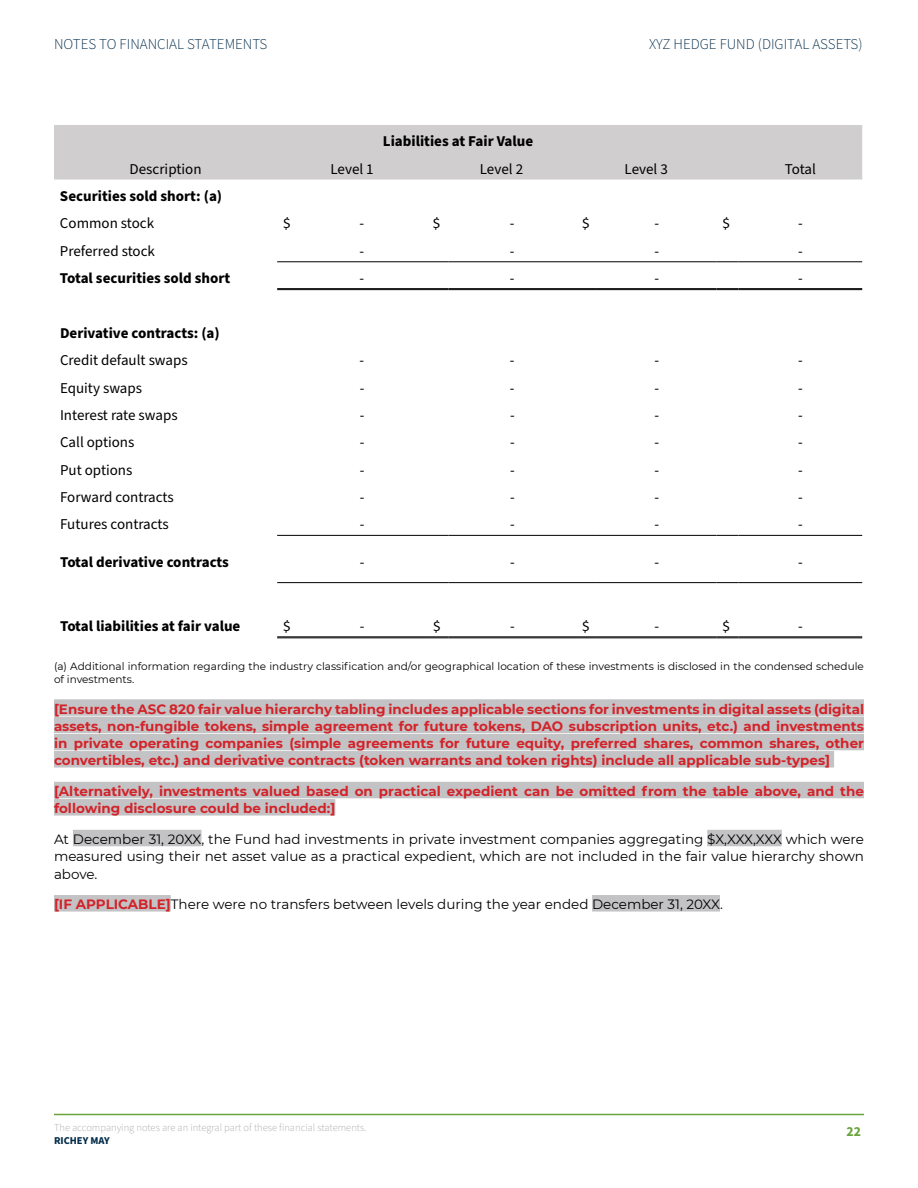
<style>
.page{position:relative;width:918px;height:1188px;background:#fff}
.page>*{position:absolute;margin:0;border:0;box-sizing:border-box;transform-origin:0 0}
.t1{font:15px "Source Sans Pro";color:#000}
.t2{font:700 15px "Source Sans Pro";color:#000}
.t3{font:300 15px "Source Sans Pro";color:#002b49}
.t4{font:15px "Calibri";color:#000}
.t5{font:700 13.5px/17.2px "Montserrat";color:#d2232a;text-align:justify}
.t6{font:13.5px/17.2px "Montserrat";color:#000;text-align:justify}
.t7{font:700 13.5px "Source Sans Pro";color:#69a33b}
.t8{font:10.5px/12.6px "Montserrat";color:#000}
.t9{font:300 10.5px "Source Sans Pro";color:#aeaaaa}
.t10{font:700 10.5px "Source Sans Pro";color:#002b49}
.s1{font-weight:700;color:#d2232a}
</style>
<div class="page">
<hr style="left:54px;top:1114px;width:810px;height:1px;background:#69a33b">
<div style="left:54px;top:699px;width:810px;height:17px;background:#c3c3c5"></div>
<div style="left:54px;top:717px;width:810px;height:16px;background:#c3c3c5"></div>
<div style="left:54px;top:734px;width:810px;height:16px;background:#c3c3c5"></div>
<div style="left:54px;top:751px;width:780px;height:17px;background:#c3c3c5"></div>
<div style="left:54px;top:782px;width:810px;height:16px;background:#c3c3c5"></div>
<div style="left:54px;top:799px;width:281px;height:17px;background:#c3c3c5"></div>
<div style="left:73px;top:830px;width:128px;height:16px;background:#c3c3c5"></div>
<div style="left:707px;top:830px;width:75px;height:16px;background:#c3c3c5"></div>
<div style="left:54px;top:895px;width:117px;height:17px;background:#c3c3c5"></div>
<div style="left:592px;top:895px;width:128px;height:17px;background:#c3c3c5"></div>
<div style="left:54px;top:125px;width:808px;height:55px;background:#d0cece"></div>
<svg style="left:277px;top:262px;width:585px;height:375px"></svg>
<svg style="left:277px;top:535px;width:20px;height:1px"></svg>
<hr style="left:297px;top:535px;width:130px;height:1px;background:#000">
<svg style="left:427px;top:535px;width:22px;height:1px"></svg>
<hr style="left:449px;top:535px;width:127px;height:1px;background:#000">
<svg style="left:576px;top:535px;width:21px;height:1px"></svg>
<hr style="left:597px;top:535px;width:119px;height:1px;background:#000">
<svg style="left:716px;top:535px;width:23px;height:1px"></svg>
<hr style="left:739px;top:535px;width:123px;height:1px;background:#000">
<svg style="left:277px;top:261px;width:20px;height:1px"></svg>
<hr style="left:297px;top:261px;width:130px;height:1px;background:#000">
<svg style="left:427px;top:261px;width:22px;height:1px"></svg>
<hr style="left:449px;top:261px;width:127px;height:1px;background:#000">
<svg style="left:576px;top:261px;width:21px;height:1px"></svg>
<hr style="left:597px;top:261px;width:119px;height:1px;background:#000">
<svg style="left:716px;top:261px;width:23px;height:1px"></svg>
<hr style="left:739px;top:261px;width:123px;height:1px;background:#000">
<svg style="left:277px;top:288px;width:20px;height:2px"></svg>
<hr style="left:297px;top:288px;width:130px;height:1px;background:#000">
<hr style="left:297px;top:289px;width:130px;height:1px;background:#000">
<svg style="left:427px;top:288px;width:22px;height:2px"></svg>
<hr style="left:449px;top:288px;width:127px;height:1px;background:#000">
<hr style="left:449px;top:289px;width:127px;height:1px;background:#000">
<svg style="left:576px;top:288px;width:21px;height:2px"></svg>
<hr style="left:597px;top:288px;width:119px;height:1px;background:#000">
<hr style="left:597px;top:289px;width:119px;height:1px;background:#000">
<svg style="left:716px;top:288px;width:23px;height:2px"></svg>
<hr style="left:739px;top:288px;width:123px;height:1px;background:#000">
<hr style="left:739px;top:289px;width:123px;height:1px;background:#000">
<svg style="left:277px;top:637px;width:20px;height:2px"></svg>
<hr style="left:297px;top:637px;width:130px;height:1px;background:#000">
<hr style="left:297px;top:638px;width:130px;height:1px;background:#000">
<svg style="left:427px;top:637px;width:22px;height:2px"></svg>
<hr style="left:449px;top:637px;width:127px;height:1px;background:#000">
<hr style="left:449px;top:638px;width:127px;height:1px;background:#000">
<svg style="left:576px;top:637px;width:21px;height:2px"></svg>
<hr style="left:597px;top:637px;width:119px;height:1px;background:#000">
<hr style="left:597px;top:638px;width:119px;height:1px;background:#000">
<svg style="left:716px;top:637px;width:23px;height:2px"></svg>
<hr style="left:739px;top:637px;width:123px;height:1px;background:#000">
<hr style="left:739px;top:638px;width:123px;height:1px;background:#000">
<svg style="left:277px;top:582px;width:20px;height:1px"></svg>
<hr style="left:297px;top:582px;width:130px;height:1px;background:#000">
<svg style="left:427px;top:582px;width:22px;height:1px"></svg>
<hr style="left:449px;top:582px;width:127px;height:1px;background:#000">
<svg style="left:576px;top:582px;width:21px;height:1px"></svg>
<hr style="left:597px;top:582px;width:119px;height:1px;background:#000">
<svg style="left:716px;top:582px;width:23px;height:1px"></svg>
<hr style="left:739px;top:582px;width:123px;height:1px;background:#000">
<p class="t3" style="left:54px;top:34px;width:19px">Notes</p>
<p class="t3" style="left:99px;top:34px;width:29px">to Finan</p>
<p class="t3" style="left:157px;top:34px;width:46px">cial State</p>
<p class="t3" style="left:225px;top:34px;width:20px">ments</p>
<p class="t3" style="left:649px;top:34px;width:215px">XYZ HEDGE FUND (DIGITAL ASSETS)</p>
<p class="t2" style="left:383px;top:131px;width:152px">Liabilities at Fair Value</p>
<p class="t1" style="left:130px;top:159px;width:73px">Description</p>
<p class="t1" style="left:330px;top:159px;width:45px">Level 1</p>
<p class="t1" style="left:480px;top:159px;width:45px">Level 2</p>
<p class="t1" style="left:625px;top:159px;width:45px">Level 3</p>
<p class="t1" style="left:785px;top:159px;width:33px">Total</p>
<p class="t2" style="left:60px;top:186px;width:164px">Securities sold short: (a)</p>
<p class="t1" style="left:60px;top:213px;width:96px">Common stock</p>
<p class="t4" style="left:283px;top:213px;width:9px">$</p>
<p class="t1" style="left:360px;top:213px;width:6px">-</p>
<p class="t4" style="left:433px;top:213px;width:9px">$</p>
<p class="t1" style="left:510px;top:213px;width:6px">-</p>
<p class="t4" style="left:582px;top:213px;width:9px">$</p>
<p class="t1" style="left:654px;top:213px;width:6px">-</p>
<p class="t4" style="left:722px;top:213px;width:9px">$</p>
<p class="t1" style="left:798px;top:213px;width:6px">-</p>
<p class="t1" style="left:60px;top:241px;width:96px">Preferred stock</p>
<p class="t1" style="left:360px;top:241px;width:6px">-</p>
<p class="t1" style="left:510px;top:241px;width:6px">-</p>
<p class="t1" style="left:654px;top:241px;width:6px">-</p>
<p class="t1" style="left:798px;top:241px;width:6px">-</p>
<p class="t2" style="left:60px;top:268px;width:172px">Total securities sold short</p>
<p class="t1" style="left:360px;top:268px;width:6px">-</p>
<p class="t1" style="left:510px;top:268px;width:6px">-</p>
<p class="t1" style="left:654px;top:268px;width:6px">-</p>
<p class="t1" style="left:798px;top:268px;width:6px">-</p>
<p class="t2" style="left:60px;top:323px;width:161px">Derivative contracts: (a)</p>
<p class="t1" style="left:60px;top:350px;width:129px">Credit default swaps</p>
<p class="t1" style="left:360px;top:350px;width:6px">-</p>
<p class="t1" style="left:510px;top:350px;width:6px">-</p>
<p class="t1" style="left:654px;top:350px;width:6px">-</p>
<p class="t1" style="left:798px;top:350px;width:6px">-</p>
<p class="t1" style="left:60px;top:378px;width:84px">Equity swaps</p>
<p class="t1" style="left:360px;top:378px;width:6px">-</p>
<p class="t1" style="left:510px;top:378px;width:6px">-</p>
<p class="t1" style="left:654px;top:378px;width:6px">-</p>
<p class="t1" style="left:798px;top:378px;width:6px">-</p>
<p class="t1" style="left:60px;top:405px;width:119px">Interest rate swaps</p>
<p class="t1" style="left:360px;top:405px;width:6px">-</p>
<p class="t1" style="left:510px;top:405px;width:6px">-</p>
<p class="t1" style="left:654px;top:405px;width:6px">-</p>
<p class="t1" style="left:798px;top:405px;width:6px">-</p>
<p class="t1" style="left:60px;top:432px;width:76px">Call options</p>
<p class="t1" style="left:360px;top:432px;width:6px">-</p>
<p class="t1" style="left:510px;top:432px;width:6px">-</p>
<p class="t1" style="left:654px;top:432px;width:6px">-</p>
<p class="t1" style="left:798px;top:432px;width:6px">-</p>
<p class="t1" style="left:60px;top:460px;width:74px">Put options</p>
<p class="t1" style="left:360px;top:460px;width:6px">-</p>
<p class="t1" style="left:510px;top:460px;width:6px">-</p>
<p class="t1" style="left:654px;top:460px;width:6px">-</p>
<p class="t1" style="left:798px;top:460px;width:6px">-</p>
<p class="t1" style="left:60px;top:487px;width:115px">Forward contracts</p>
<p class="t1" style="left:360px;top:487px;width:6px">-</p>
<p class="t1" style="left:510px;top:487px;width:6px">-</p>
<p class="t1" style="left:654px;top:487px;width:6px">-</p>
<p class="t1" style="left:798px;top:487px;width:6px">-</p>
<p class="t1" style="left:60px;top:514px;width:110px">Futures contracts</p>
<p class="t1" style="left:360px;top:514px;width:6px">-</p>
<p class="t1" style="left:510px;top:514px;width:6px">-</p>
<p class="t1" style="left:654px;top:514px;width:6px">-</p>
<p class="t1" style="left:798px;top:514px;width:6px">-</p>
<p class="t2" style="left:60px;top:552px;width:170px">Total derivative contracts</p>
<p class="t1" style="left:360px;top:552px;width:6px">-</p>
<p class="t1" style="left:510px;top:552px;width:6px">-</p>
<p class="t1" style="left:654px;top:552px;width:6px">-</p>
<p class="t1" style="left:798px;top:552px;width:6px">-</p>
<p class="t2" style="left:60px;top:616px;width:182px">Total liabilities at fair value</p>
<p class="t4" style="left:283px;top:616px;width:9px">$</p>
<p class="t1" style="left:360px;top:616px;width:6px">-</p>
<p class="t4" style="left:433px;top:616px;width:9px">$</p>
<p class="t1" style="left:510px;top:616px;width:6px">-</p>
<p class="t4" style="left:582px;top:616px;width:9px">$</p>
<p class="t1" style="left:654px;top:616px;width:6px">-</p>
<p class="t4" style="left:723px;top:616px;width:9px">$</p>
<p class="t1" style="left:798px;top:616px;width:6px">-</p>
<p class="t8" style="left:54px;top:660px;width:812px">(a) Additional information regarding the industry classification and/or geographical location of these investments is disclosed in the condensed schedule of investments.</p>
<p class="t5" style="left:54px;top:699px;width:812px">[Ensure the ASC 820 fair value hierarchy tabling includes applicable sections for investments in digital assets (digital assets, non-fungible tokens, simple agreement for future tokens, DAO subscription units, etc.) and investments in private operating companies (simple agreements for future equity, preferred shares, common shares, other convertibles, etc.) and derivative contracts (token warrants and token rights) include all applicable sub-types]</p>
<p class="t5" style="left:54px;top:782px;width:811px">[Alternatively, investments valued based on practical expedient can be omitted from the table above, and the following disclosure could be included:]</p>
<p class="t6" style="left:54px;top:830px;width:812px">At December 31, 20XX, the Fund had investments in private investment companies aggregating $X,XXX,XXX which were measured using their net asset value as a practical expedient, which are not included in the fair value hierarchy shown above.</p>
<p class="t6" style="left:54px;top:895px;width:670px"><span class="s1">[IF APPLICABLE]</span>There were no transfers between levels during the year ended December 31, 20XX.</p>
<p class="t9" style="left:54px;top:1120px;width:314px">The accompanying notes are an integral part of these financial statements.</p>
<p class="t10" style="left:54px;top:1134px;width:57px">RICHEY MAY</p>
<p class="t7" style="left:847px;top:1122px;width:16px">22</p>
</div>
